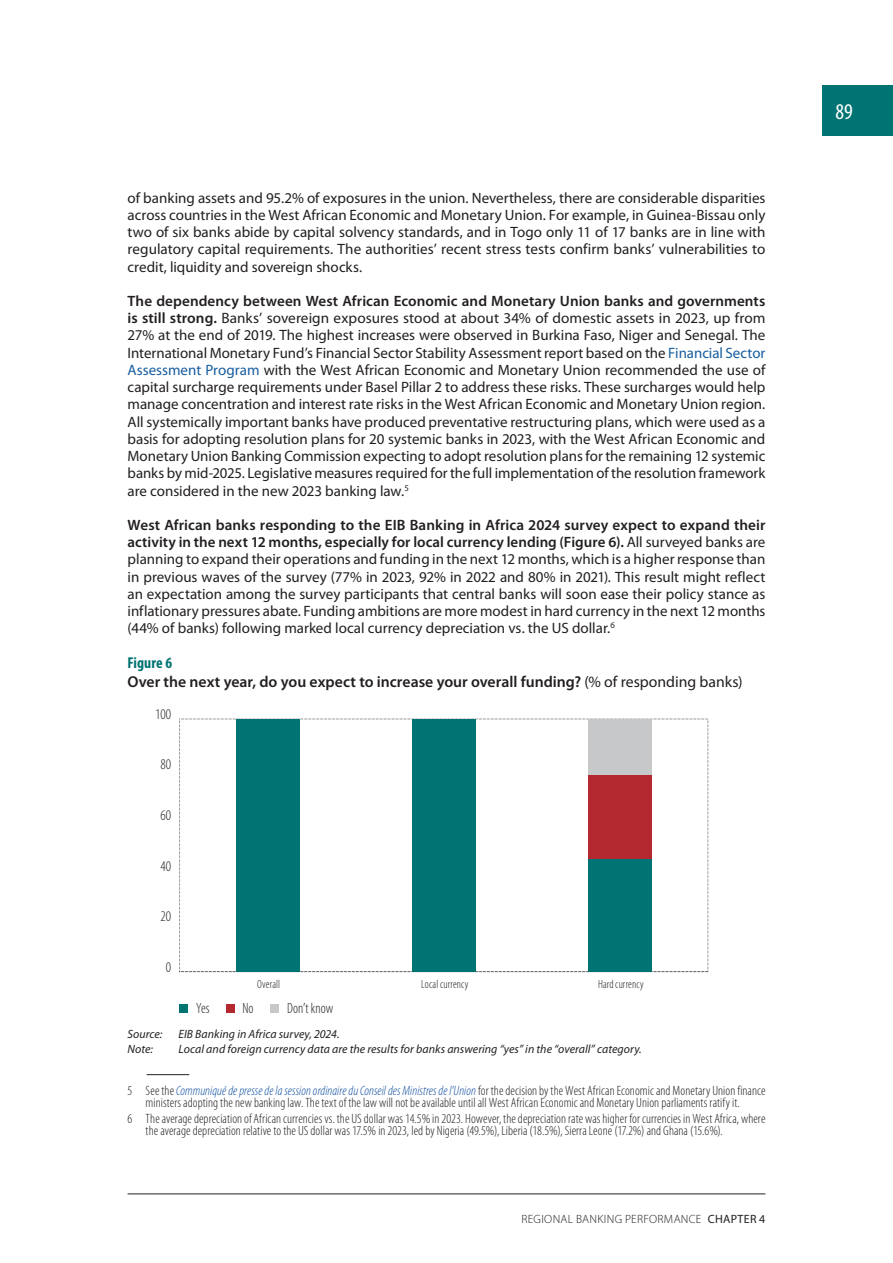
<style>
.page{position:relative;width:893px;height:1263px;background:#fff}
.page>*{position:absolute;margin:0;border:0;box-sizing:border-box;transform-origin:0 0}
.t1{font:condensed 22.5px "Myriad Pro";color:#fff}
._12_FIGURE_BOX_TABLE_TITRE{font:600 15.75px/18.9px "Myriad Pro";color:#231f20}
._05_TEXTE_COURANT{font:15px/17.2px "Myriad Pro";color:#231f20;text-align:justify}
.t2{font:300 condensed 14.85px "Myriad Pro";color:#231f20;scale:.95 1}
.t3{font:300 condensed 14.85px "Myriad Pro";color:#231f20}
._14_FOOTNOTES{font:300 condensed 13.5px/12px "Myriad Pro";letter-spacing:.005em;color:#231f20;text-align:center}
._08_SOURCES{font:italic 12px "Myriad Pro";letter-spacing:.005em;color:#231f20}
.t4{font:300 12px "Myriad Pro";letter-spacing:.02em;color:#231f20}
.t5{font:300 condensed 11.85px "Myriad Pro";letter-spacing:.01em;color:#231f20;scale:.95 1}
.s1{font-weight:600}
.s2{color:#175d9e}
.s3{font-weight:700;font-stretch:condensed;color:#007473}
.s4{font-weight:400}
.s5{font-style:italic;color:#0d4da1}
</style>
<div class="page">
<div style="left:823px;top:85px;width:70px;height:50px;background:#007473"></div>
<hr style="left:128px;top:1193px;width:637px;height:1px;background:#231f20">
<svg style="left:179px;top:719px;width:530px;height:253px"></svg>
<div style="left:588px;top:719px;width:63px;height:56px;background:#c7c8ca"></div>
<div style="left:588px;top:775px;width:63px;height:84px;background:#b4292f"></div>
<div style="left:236px;top:719px;width:63px;height:252px;background:#007473"></div>
<div style="left:412px;top:719px;width:63px;height:252px;background:#007473"></div>
<div style="left:588px;top:859px;width:63px;height:112px;background:#007473"></div>
<div style="left:270px;top:1005px;width:9px;height:8px;background:#c7c8ca"></div>
<div style="left:226px;top:1005px;width:9px;height:8px;background:#b4292f"></div>
<div style="left:180px;top:1005px;width:8px;height:8px;background:#007473"></div>
<hr style="left:147px;top:1074px;width:42px;height:1px;background:#231f20">
<p class="_05_TEXTE_COURANT" style="left:128px;top:189px;width:639px">of banking assets and 95.2% of exposures in the union. Nevertheless, there are considerable disparities across countries in the West African Economic and Monetary Union. For example, in Guinea-Bissau only two of six banks abide by capital solvency standards, and in Togo only 11 of 17 banks are in line with regulatory capital requirements. The authorities’ recent stress tests confirm banks’ vulnerabilities to credit, liquidity and sovereign shocks.</p>
<p class="_05_TEXTE_COURANT" style="left:128px;top:292px;width:639px"><span class="s1">The dependency between West African Economic and Monetary Union banks and governments is still strong.</span> Banks’ sovereign exposures stood at about 34% of domestic assets in 2023, up from 27% at the end of 2019. The highest increases were observed in Burkina Faso, Niger and Senegal. The International Monetary Fund’s Financial Sector Stability Assessment report based on the <span class="s2">Financial Sector Assessment Program</span> with the West African Economic and Monetary Union recommended the use of capital surcharge requirements under Basel Pillar 2 to address these risks. These surcharges would help manage concentration and interest rate risks in the West African Economic and Monetary Union region.<br>All systemically important banks have produced preventative restructuring plans, which were used as a basis for adopting resolution plans for 20 systemic banks in 2023, with the West African Economic and Monetary Union Banking Commission expecting to adopt resolution plans for the remaining 12 systemic banks by mid-2025. Legislative measures required for the full implementation of the resolution framework are considered in the new 2023 banking law.<sup>5</sup></p>
<p class="_05_TEXTE_COURANT" style="left:128px;top:516px;width:639px"><span class="s1">West African banks responding to the EIB Banking in Africa 2024 survey expect to expand their activity in the next 12 months, especially for local currency lending (Figure 6).</span> All surveyed banks are planning to expand their operations and funding in the next 12 months, which is a higher response than in previous waves of the survey (77% in 2023, 92% in 2022 and 80% in 2021). This result might reflect an expectation among the survey participants that central banks will soon ease their policy stance as inflationary pressures abate. Funding ambitions are more modest in hard currency in the next 12 months (44% of banks) following marked local currency depreciation vs. the US dollar.<sup>6</sup></p>
<p class="_12_FIGURE_BOX_TABLE_TITRE" style="left:128px;top:654px;width:617px"><span class="s3">Figure 6<br></span>Over the next year, do you expect to increase your overall funding? <span class="s4">(% of responding banks)</span></p>
<p class="t3" style="left:155px;top:706px;width:18px">100</p>
<p class="t3" style="left:161px;top:757px;width:12px">80</p>
<p class="t3" style="left:161px;top:807px;width:12px">60</p>
<p class="t3" style="left:161px;top:858px;width:12px">40</p>
<p class="t3" style="left:161px;top:908px;width:12px">20</p>
<p class="t3" style="left:166px;top:959px;width:7px">0</p>
<p class="t5" style="left:257px;top:978px;width:26px">Overall</p>
<p class="t5" style="left:421px;top:978px;width:51px">Local currency</p>
<p class="t5" style="left:598px;top:978px;width:49px">Hard currency</p>
<p class="t2" style="left:196px;top:1000px;width:16px">Yes</p>
<p class="t2" style="left:242px;top:1000px;width:13px">No</p>
<p class="t2" style="left:287px;top:1000px;width:50px">Don’t know</p>
<p class="_08_SOURCES" style="left:128px;top:1028px;width:36px">Source:</p>
<p class="_08_SOURCES" style="left:179px;top:1028px;width:162px">EIB Banking in Africa survey, 2024.</p>
<p class="_08_SOURCES" style="left:128px;top:1042px;width:27px">Note:</p>
<p class="_08_SOURCES" style="left:179px;top:1042px;width:465px">Local and foreign currency data are the results for banks answering “yes” in the “overall” category.</p>
<p class="_14_FOOTNOTES" style="left:128px;top:1085px;width:639px">5 See the <span class="s5">Communiqué de presse de la session ordinaire du Conseil des Ministres de l'Union</span> for the decision by the West African Economic and Monetary Union finance ministers adopting the new banking law. The text of the law will not be available until all West African Economic and Monetary Union parliaments ratify it.</p>
<p class="_14_FOOTNOTES" style="left:146px;top:1113px;width:621px;text-align:left;text-indent:-18px">6 The average depreciation of African currencies vs. the US dollar was 14.5% in 2023. However, the depreciation rate was higher for currencies in West Africa, where the average depreciation relative to the US dollar was 17.5% in 2023, led by Nigeria (49.5%), Liberia (18.5%), Sierra Leone (17.2%) and Ghana (15.6%).</p>
<p class="t4" style="left:521px;top:1212px;width:246px">REGIONAL BANKING PERFORMANCE <span class="s4">Chapter 4</span></p>
<h1 class="t1" style="left:836px;top:100px;width:19px">89</h1>
</div>
